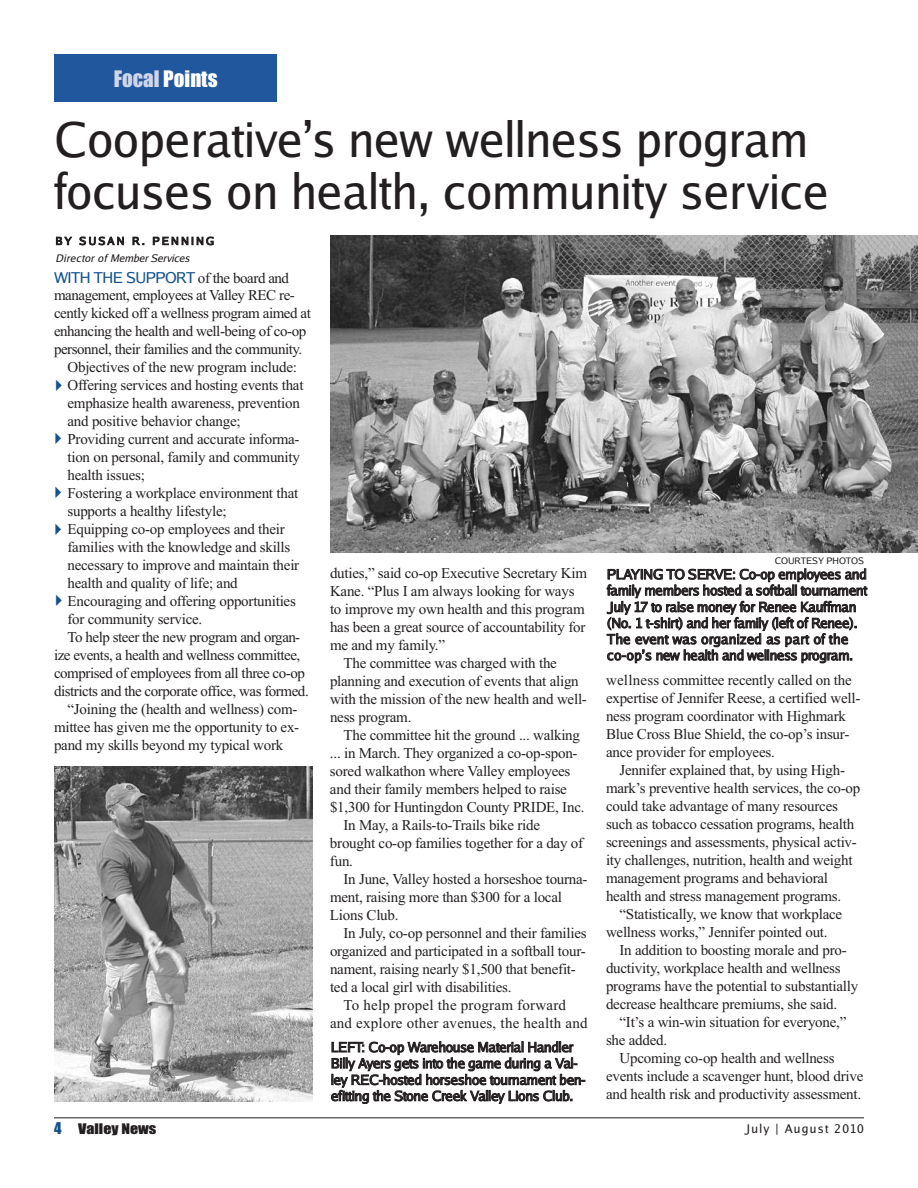
<style>
.page{position:relative;width:918px;height:1188px;background:#fff}
.page>*{position:absolute;margin:0;border:0;box-sizing:border-box;transform-origin:0 0}
.t1{font:48px/52.5px "Luxi Sans";color:#231f20}
.t2{font:21px "Impact";color:#fff}
.t3{font:15px/18px "Times New Roman";letter-spacing:-.015em;color:#231f20}
.t4{font:15px "Times New Roman";letter-spacing:.015em;color:#231f20}
.t5{font:15px "Luxi Sans";letter-spacing:-.035em;color:#14528f}
.t6{font:13.5px/16.2px "Luxi Sans";color:#231f20}
.t7{font:13.5px/16.2px "Luxi Sans";letter-spacing:-.03em;color:#231f20}
.t8{font:13.5px "Impact";color:#231f20;scale:1.18 1}
.t9{font:12px "Luxi Sans";letter-spacing:.11em;color:#231f20}
.t10{font:italic 10.5px "Luxi Sans";color:#231f20}
.t11{font:10.5px "Luxi Sans";letter-spacing:.22em;color:#231f20}
.t12{font:9px "Luxi Sans";color:#231f20}
.s1{color:#d0d5e8}
.s2{font-family:"Times New Roman";color:#231f20}
.s3{font-size:15px;color:#14528f}
</style>
<div class="page">
<hr style="left:54px;top:1118px;width:810px;height:1px;background:#231f20">
<div style="left:54px;top:54px;width:223px;height:47px;background:#21589d"></div>
<img style="left:331px;top:235px;width:586px;height:318px">
<img style="left:54px;top:767px;width:258px;height:334px">
<h2 class="t2" style="left:114px;top:68px;width:105px"><span class="s1">Focal</span> Points</h2>
<h1 class="t1" style="left:54px;top:114px;width:776px">Cooperative’s new wellness program focuses on health, community service</h1>
<p class="t11" style="left:56px;top:235px;width:160px">BY SUSAN R. PENNING</p>
<p class="t10" style="left:56px;top:252px;width:138px">Director of Member Services</p>
<p class="t5" style="left:54px;top:269px;width:237px">WITH THE SUPPORT <span class="s2">of the board and</span></p>
<p class="t3" style="left:54px;top:286px;width:242px">management, employees at Valley REC re-</p>
<p class="t3" style="left:54px;top:304px;width:258px">cently kicked off a wellness program aimed at</p>
<p class="t3" style="left:54px;top:322px;width:254px">enhancing the health and well-being of co-op</p>
<p class="t3" style="left:54px;top:340px;width:250px">personnel, their families and the community.</p>
<p class="t3" style="left:67px;top:358px;width:231px">Objectives of the new program include:</p>
<p class="t3" style="left:67px;top:376px;width:238px">Offering services and hosting events that</p>
<p class="t3" style="left:67px;top:394px;width:234px">emphasize health awareness, prevention</p>
<p class="t3" style="left:67px;top:412px;width:175px">and positive behavior change;</p>
<p class="t3" style="left:67px;top:430px;width:233px">Providing current and accurate informa-</p>
<p class="t3" style="left:67px;top:448px;width:234px">tion on personal, family and community</p>
<p class="t3" style="left:67px;top:466px;width:79px">health issues;</p>
<p class="t3" style="left:67px;top:484px;width:232px">Fostering a workplace environment that</p>
<p class="t3" style="left:67px;top:502px;width:161px">supports a healthy lifestyle;</p>
<p class="t3" style="left:67px;top:520px;width:219px">Equipping co-op employees and their</p>
<p class="t3" style="left:67px;top:538px;width:224px">families with the knowledge and skills</p>
<p class="t3" style="left:67px;top:556px;width:233px">necessary to improve and maintain their</p>
<p class="t3" style="left:67px;top:574px;width:172px">health and quality of life; and</p>
<p class="t3" style="left:67px;top:592px;width:230px">Encouraging and offering opportunities</p>
<p class="t3" style="left:68px;top:610px;width:136px">for community service.</p>
<p class="t3" style="left:68px;top:628px;width:234px">To help steer the new program and organ-</p>
<p class="t3" style="left:54px;top:646px;width:248px">ize events, a health and wellness committee,</p>
<p class="t3" style="left:54px;top:664px;width:253px">comprised of employees from all three co-op</p>
<p class="t3" style="left:54px;top:682px;width:256px">districts and the corporate office, was formed.</p>
<p class="t3" style="left:68px;top:700px;width:232px">“Joining the (health and wellness) com-</p>
<p class="t3" style="left:54px;top:718px;width:247px">mittee has given me the opportunity to ex-</p>
<p class="t3" style="left:54px;top:736px;width:231px">pand my skills beyond my typical work</p>
<p class="t3" style="left:330px;top:564px;width:259px">duties,” said co-op Executive Secretary Kim</p>
<p class="t3" style="left:330px;top:582px;width:246px">Kane. “Plus I am always looking for ways</p>
<p class="t3" style="left:330px;top:600px;width:256px">to improve my own health and this program</p>
<p class="t3" style="left:330px;top:618px;width:257px">has been a great source of accountability for</p>
<p class="t3" style="left:330px;top:636px;width:117px">me and my family.”</p>
<p class="t3" style="left:344px;top:654px;width:215px">The committee was charged with the</p>
<p class="t3" style="left:330px;top:672px;width:250px">planning and execution of events that align</p>
<p class="t3" style="left:330px;top:690px;width:258px">with the mission of the new health and well-</p>
<p class="t3" style="left:330px;top:708px;width:83px">ness program.</p>
<p class="t3" style="left:344px;top:726px;width:238px">The committee hit the ground ... walking</p>
<p class="t3" style="left:330px;top:744px;width:249px">... in March. They organized a co-op-spon-</p>
<p class="t3" style="left:330px;top:762px;width:242px">sored walkathon where Valley employees</p>
<p class="t3" style="left:330px;top:780px;width:238px">and their family members helped to raise</p>
<p class="t3" style="left:330px;top:798px;width:256px">$1,300 for Huntingdon County PRIDE, Inc.</p>
<p class="t3" style="left:343px;top:816px;width:198px">In May, a Rails-to-Trails bike ride</p>
<p class="t3" style="left:330px;top:834px;width:255px">brought co-op families together for a day of</p>
<p class="t3" style="left:330px;top:852px;width:25px">fun.</p>
<p class="t3" style="left:343px;top:870px;width:245px">In June, Valley hosted a horseshoe tourna-</p>
<p class="t3" style="left:330px;top:888px;width:233px">ment, raising more than $300 for a local</p>
<p class="t3" style="left:330px;top:906px;width:70px">Lions Club.</p>
<p class="t3" style="left:344px;top:924px;width:245px">In July, co-op personnel and their families</p>
<p class="t3" style="left:330px;top:942px;width:257px">organized and participated in a softball tour-</p>
<p class="t3" style="left:330px;top:960px;width:247px">nament, raising nearly $1,500 that benefit-</p>
<p class="t3" style="left:330px;top:978px;width:183px">ted a local girl with disabilities.</p>
<p class="t4" style="left:344px;top:996px;width:224px">To help propel the program forward</p>
<p class="t4" style="left:330px;top:1014px;width:259px">and explore other avenues, the health and</p>
<p class="t7" style="left:331px;top:1039px;width:256px">LEFT: Co-op Warehouse Material Handler Billy Ayers gets into the game during a Val&shy;ley REC-hosted horseshoe tournament ben&shy;efitting the Stone Creek Valley Lions Club.</p>
<p class="t12" style="left:775px;top:555px;width:91px">COURTESY PHOTOS</p>
<p class="t6" style="left:607px;top:566px;width:262px">PLAYING TO SERVE: Co-op employees and family members hosted a softball tournament July 17 to raise money for Renee Kauffman (No. 1 t-shirt) and her family (left of Renee).<br>The event was organized as part of the co-op’s new health and wellness program.</p>
<p class="t3" style="left:606px;top:671px;width:256px">wellness committee recently called on the expertise of Jennifer Reese, a certified well&shy;ness program coordinator with Highmark Blue Cross Blue Shield, the co-op’s insur&shy;ance provider for employees.</p>
<p class="t3" style="left:606px;top:761px;width:256px;text-indent:13px">Jennifer explained that, by using High&shy;mark’s preventive health services, the co-op could take advantage of many resources such as tobacco cessation programs, health screenings and assessments, physical activ&shy;ity challenges, nutrition, health and weight management programs and behavioral health and stress management programs.</p>
<p class="t3" style="left:620px;top:905px;width:224px">“Statistically, we know that workplace</p>
<p class="t3" style="left:606px;top:923px;width:223px">wellness works,” Jennifer pointed out.</p>
<p class="t3" style="left:620px;top:941px;width:229px">In addition to boosting morale and pro-</p>
<p class="t3" style="left:606px;top:959px;width:236px">ductivity, workplace health and wellness</p>
<p class="t3" style="left:606px;top:977px;width:254px">programs have the potential to substantially</p>
<p class="t3" style="left:606px;top:995px;width:233px">decrease healthcare premiums, she said.</p>
<p class="t3" style="left:620px;top:1013px;width:228px">“It’s a win-win situation for everyone,”</p>
<p class="t3" style="left:606px;top:1031px;width:63px">she added.</p>
<p class="t3" style="left:620px;top:1049px;width:217px">Upcoming co-op health and wellness</p>
<p class="t3" style="left:606px;top:1067px;width:259px">events include a scavenger hunt, blood drive</p>
<p class="t3" style="left:606px;top:1085px;width:257px">and health risk and productivity assessment.</p>
<p class="t8" style="left:54px;top:1121px;width:88px"><span class="s3">4</span> Valley News</p>
<p class="t9" style="left:744px;top:1122px;width:121px">July | August 2010</p>
</div>
